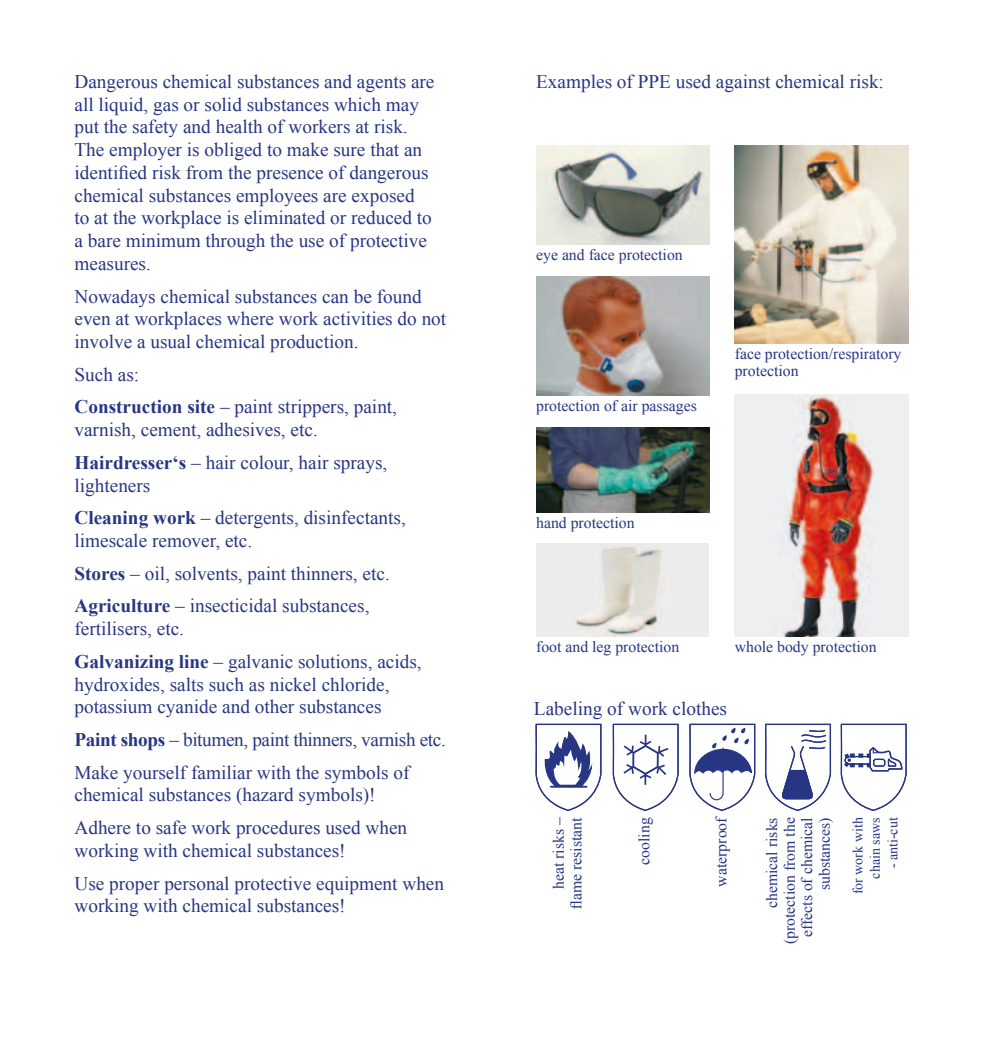
<style>
.page{position:relative;width:983px;height:1042px;background:#fff}
.page>*{position:absolute;margin:0;border:0;box-sizing:border-box;transform-origin:0 0}
.t1{font:19.25px/22.8px "Times New Roman";color:#283583}
.t2{font:15.75px/17.5px "Times New Roman";color:#283583;text-align:right}
.t3{font:14px/17.5px "Times New Roman";color:#283583;text-align:right}
.s1{font-weight:700}
</style>
<div class="page">
<svg style="left:612px;top:723px;width:67px;height:88px"></svg>
<svg style="left:689px;top:723px;width:66px;height:88px"></svg>
<svg style="left:765px;top:723px;width:66px;height:88px"></svg>
<svg style="left:535px;top:723px;width:67px;height:88px"></svg>
<hr style="left:550px;top:786px;width:36px;height:1px;background:#283583">
<svg style="left:840px;top:723px;width:67px;height:88px"></svg>
<img style="left:734px;top:145px;width:174px;height:198px">
<img style="left:536px;top:145px;width:173px;height:99px">
<img style="left:536px;top:276px;width:173px;height:120px">
<img style="left:536px;top:427px;width:173px;height:85px">
<img style="left:536px;top:544px;width:172px;height:92px">
<img style="left:734px;top:394px;width:174px;height:242px">
<p class="t1" style="left:74px;top:70px;width:361px">Dangerous chemical substances and agents are all liquid, gas or solid substances which may put the safety and health of workers at risk.<br>The employer is obliged to make sure that an identified risk from the presence of dangerous chemical substances employees are exposed to at the workplace is eliminated or reduced to a bare minimum through the use of protective measures.</p>
<p class="t1" style="left:74px;top:284px;width:373px">Nowadays chemical substances can be found even at workplaces where work activities do not involve a usual chemical production.</p>
<p class="t1" style="left:74px;top:358px;width:324px;line-height:32.7px">Such as:<br><span class="s1">Construction site</span> – paint strippers, paint,</p>
<p class="t1" style="left:74px;top:413px;width:314px;line-height:32.7px">varnish, cement, adhesives, etc.<br><span class="s1">Hairdresser‘s</span> – hair colour, hair sprays,</p>
<p class="t1" style="left:74px;top:468px;width:333px;line-height:32.7px">lighteners<br><span class="s1">Cleaning work</span> – detergents, disinfectants,</p>
<p class="t1" style="left:74px;top:524px;width:317px;line-height:32.7px">limescale remover, etc.<br><span class="s1">Stores</span> – oil, solvents, paint thinners, etc.<br><span class="s1">Agriculture</span> – insecticidal substances,</p>
<p class="t1" style="left:74px;top:612px;width:349px;line-height:32.7px">fertilisers, etc.<br><span class="s1">Galvanizing line</span> – galvanic solutions, acids,</p>
<p class="t1" style="left:74px;top:672px;width:316px">hydroxides, salts such as nickel chloride, potassium cyanide and other substances</p>
<p class="t1" style="left:74px;top:723px;width:373px;line-height:32.7px"><span class="s1">Paint shops</span> – bitumen, paint thinners, varnish etc.<br>Make yourself familiar with the symbols of</p>
<p class="t1" style="left:74px;top:778px;width:334px;line-height:32.7px">chemical substances (hazard symbols)!<br>Adhere to safe work procedures used when</p>
<p class="t1" style="left:74px;top:834px;width:371px;line-height:32.7px">working with chemical substances!<br>Use proper personal protective equipment when</p>
<p class="t1" style="left:74px;top:894px;width:273px">working with chemical substances!</p>
<p class="t1" style="left:536px;top:70px;width:349px">Examples of PPE used against chemical risk:</p>
<p class="t2" style="left:536px;top:246px;width:148px">eye and face protection</p>
<p class="t2" style="left:536px;top:397px;width:162px">protection of air passages</p>
<p class="t2" style="left:734px;top:345px;width:168px;text-align:left">face protection/respiratory protection</p>
<p class="t2" style="left:536px;top:514px;width:100px">hand protection</p>
<p class="t2" style="left:536px;top:638px;width:145px">foot and leg protection</p>
<p class="t2" style="left:734px;top:638px;width:143px">whole body protection</p>
<p class="t1" style="left:534px;top:697px;width:195px">Labeling of work clothes</p>
<p class="t2" style="left:549px;top:909px;width:93px;rotate:-90deg">heat risks – flame resistant</p>
<p class="t2" style="left:635px;top:865px;width:49px;rotate:-90deg">cooling</p>
<p class="t2" style="left:712px;top:886px;width:72px;rotate:-90deg">waterproof</p>
<p class="t2" style="left:762px;top:944px;width:128px;rotate:-90deg">chemical risks (protection from the effects of chemical substances)</p>
<p class="t3" style="left:848px;top:894px;width:78px;rotate:-90deg">for work with chain saws</p>
<p class="t3" style="left:883px;top:868px;width:52px;rotate:-90deg">- anti-cut</p>
</div>
